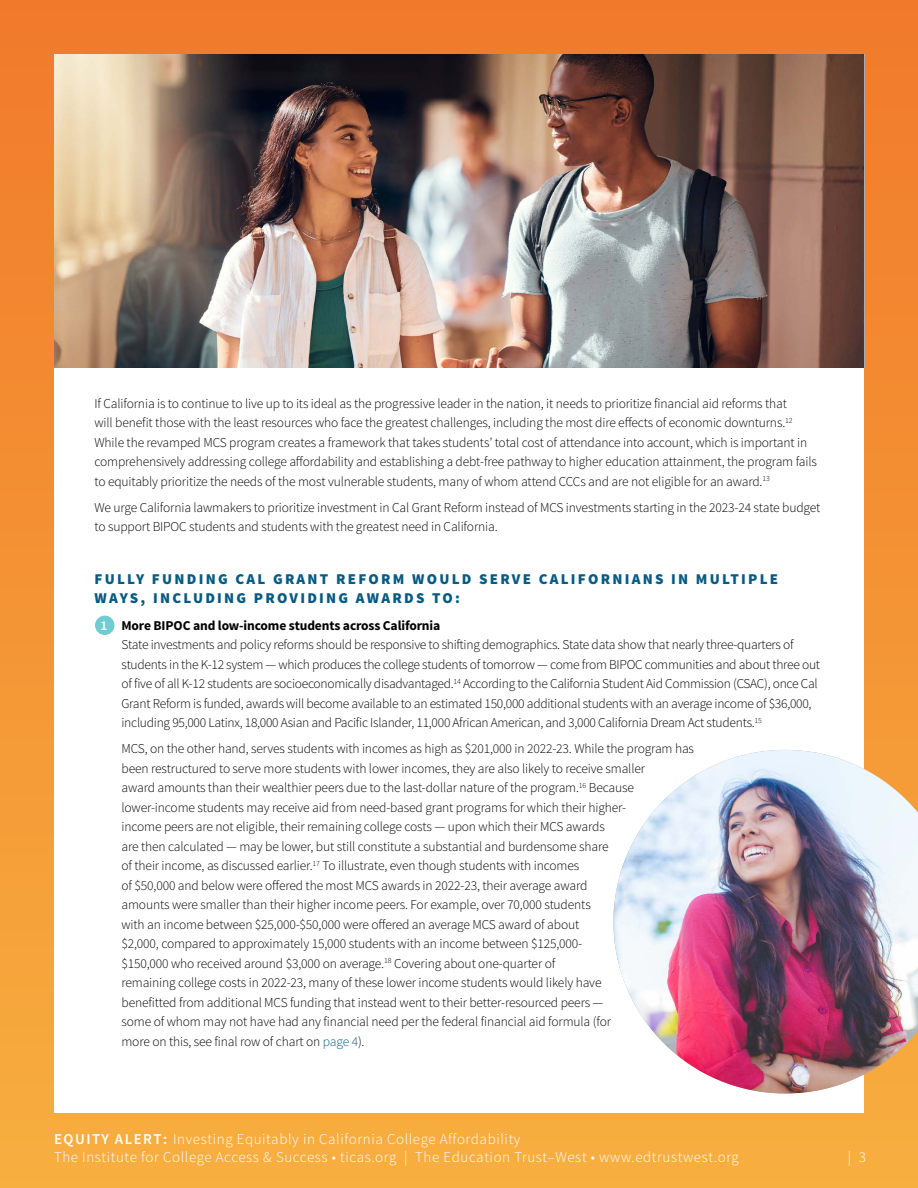
<style>
.page{position:relative;width:918px;height:1188px;background:#fff}
.page>*{position:absolute;margin:0;border:0;box-sizing:border-box;transform-origin:0 0}
.t1{font:300 15px/18px "Source Sans Pro";letter-spacing:.04em;color:#fff}
.Subhead{font:900 15px/19.5px "Source Sans Pro";letter-spacing:.15em;color:#065b83}
.Body_copy{font:300 13.5px/19.5px "Source Sans Pro";letter-spacing:-.01em;color:#000}
.Number_Sub-subhead{font:700 13.5px "Source Sans Pro";letter-spacing:-.01em;color:#000}
.t2{font:600 13.5px "Source Sans Pro";color:#fff}
.s1{color:#065b83}
.s2{font-weight:600}
</style>
<div class="page">
<div style="left:0;top:0;width:918px;height:1188px;background:linear-gradient(to bottom,#f07a2d,#f8af3f)"></div>
<div style="left:54px;top:54px;width:810px;height:1058px;background:#fff"></div>
<img style="left:54px;top:54px;width:810px;height:313px">
<div style="left:95px;top:616px;width:19px;height:19px;background:#70ccd1;border-radius:50%"></div>
<img style="left:613px;top:750px;width:305px;height:344px">
<p class="Body_copy" style="left:94px;top:393px;width:724px">If California is to continue to live up to its ideal as the progressive leader in the nation, it needs to prioritize financial aid reforms that<br>will benefit those with the least resources who face the greatest challenges, including the most dire effects of economic downturns.<sup>12<br></sup>While the revamped MCS program creates a framework that takes students’ total cost of attendance into account, which is important in comprehensively addressing college affordability and establishing a debt-free pathway to higher education attainment, the program fails to equitably prioritize the needs of the most vulnerable students, many of whom attend CCCs and are not eligible for an award.<sup>13</sup></p>
<p class="Body_copy" style="left:94px;top:498px;width:727px">We urge California lawmakers to prioritize investment in Cal Grant Reform instead of MCS investments starting in the 2023-24 state budget to support BIPOC students and students with the greatest need in California.</p>
<p class="Subhead" style="left:94px;top:570px;width:685px">FULLY FUNDING CAL GRANT REFORM WOULD SERVE CALIFORNIANS IN MULTIPLE<br>WAYS, INCLUDING PROVIDING AWARDS TO:</p>
<p class="Number_Sub-subhead" style="left:122px;top:616px;width:320px">More BIPOC and low-income students across California</p>
<p class="Body_copy" style="left:122px;top:635px;width:700px">State investments and policy reforms should be responsive to shifting demographics. State data show that nearly three-quarters of students in the K-12 system — which produces the college students of tomorrow — come from BIPOC communities and about three out of five of all K-12 students are socioeconomically disadvantaged.<sup>14</sup> According to the California Student Aid Commission (CSAC), once Cal Grant Reform is funded, awards will become available to an estimated 150,000 additional students with an average income of $36,000, including 95,000 Latinx, 18,000 Asian and Pacific Islander, 11,000 African American, and 3,000 California Dream Act students.<sup>15</sup></p>
<p class="Body_copy" style="left:122px;top:739px;width:574px">MCS, on the other hand, serves students with incomes as high as $201,000 in 2022-23. While the program has been restructured to serve more students with lower incomes, they are also likely to receive smaller<br>award amounts than their wealthier peers due to the last-dollar nature of the program.<sup>16</sup> Because lower-income students may receive aid from need-based grant programs for which their higher-<br>income peers are not eligible, their remaining college costs — upon which their MCS awards<br>are then calculated — may be lower, but still constitute a substantial and burdensome share<br>of their income, as discussed earlier.<sup>17</sup> To illustrate, even though students with incomes<br>of $50,000 and below were offered the most MCS awards in 2022-23, their average award<br>amounts were smaller than their higher income peers. For example, over 70,000 students<br>with an income between $25,000-$50,000 were offered an average MCS award of about<br>$2,000, compared to approximately 15,000 students with an income between $125,000-<br>$150,000 who received around $3,000 on average.<sup>18</sup> Covering about one-quarter of<br>remaining college costs in 2022-23, many of these lower income students would likely have<br>benefitted from additional MCS funding that instead went to their better-resourced peers —<br>some of whom may not have had any financial need per the federal financial aid formula (for<br>more on this, see final row of chart on <span class="s1">page 4</span>).</p>
<p class="t2" style="left:101px;top:617px;width:8px">1</p>
<p class="t1" style="left:54px;top:1130px;width:686px"><span class="s2">EQUITY ALERT:</span> Investing Equitably in California College Affordability<br>The Institute for College Access &amp; Success • ticas.org | The Education Trust–West • www.edtrustwest.org</p>
<p class="t1" style="left:848px;top:1148px;width:20px">| 3</p>
</div>
